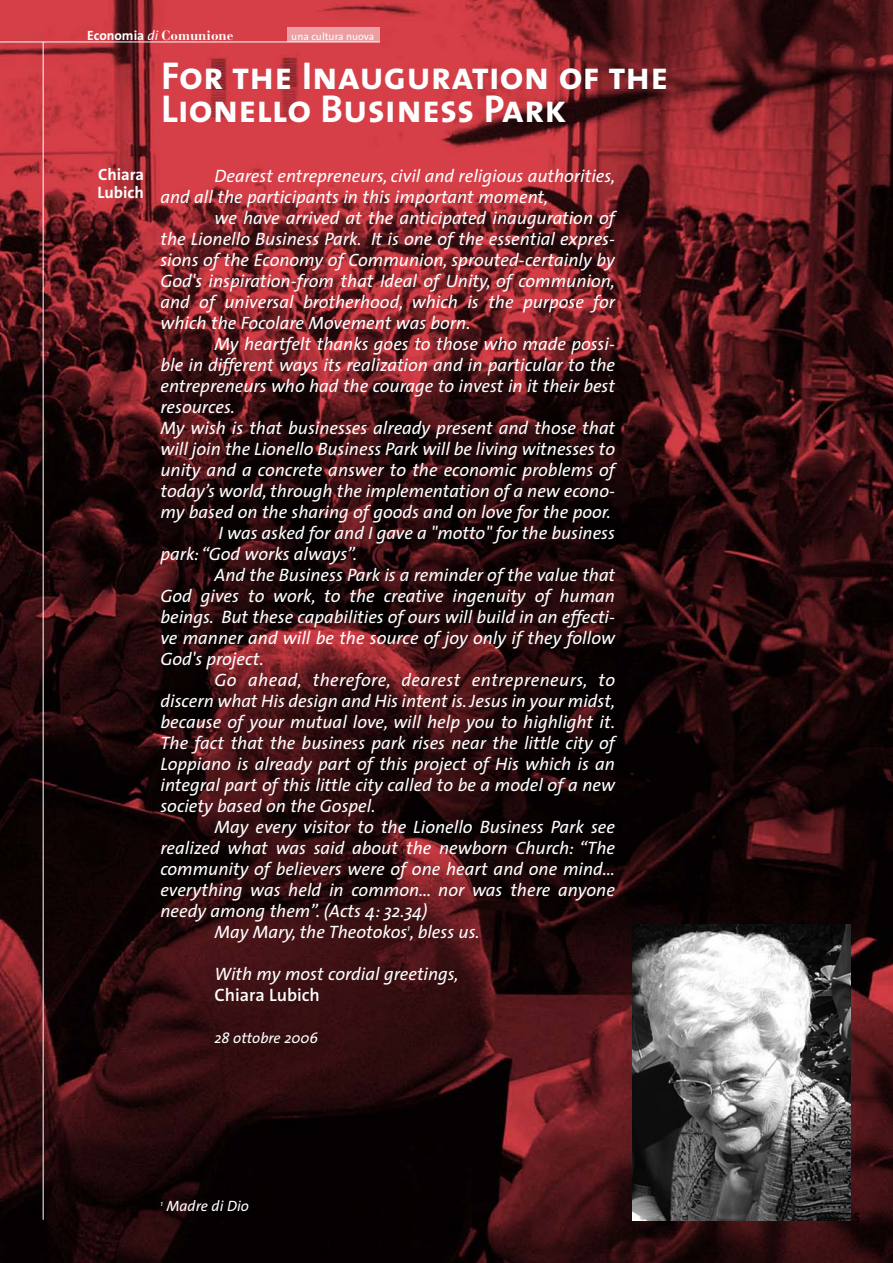
<style>
.page{position:relative;width:893px;height:1263px;background:#fff}
.page>*{position:absolute;margin:0;border:0;box-sizing:border-box;transform-origin:0 0}
.t1{font:39px/33px "The Sans Bold Caps";color:#fff}
.t2{font:italic 18px/21px "The Sans";color:#fff}
.t3{font:italic 18px "The Sans";letter-spacing:.025em;color:#fff}
.t4{font:600 18px "The Sans";color:#fff}
.t5{font:700 16.5px/18px "The Sans";color:#fff}
.t6{font:italic 15px "The Sans";color:#fff}
.t7{font:13.5px "Bauer Bodoni Bold Os F";color:#fff}
.t8{font:13.5px "The Sans";color:#000}
.t9{font:10.5px "The Sans";color:#fff}
.s1{font-family:"The Sans";font-weight:700}
.s2{font-family:"The Sans";font-style:italic}
</style>
<div class="page">
<img style="left:0;top:0;width:892px;height:1263px">
<img style="left:632px;top:925px;width:218px;height:295px">
<hr style="left:43px;top:42px;width:1px;height:1178px;background:#fff">
<div style="left:161px;top:28px;width:219px;height:14px;background:#eb9fa3"></div>
<div style="left:161px;top:28px;width:126px;height:14px;background:#d63f47"></div>
<hr style="left:0;top:42px;width:380px;height:1px;background:#fff">
<p class="t7" style="left:87px;top:30px;width:148px"><span class="s1">Economia</span> <span class="s2">di</span> Comunione</p>
<p class="t9" style="left:291px;top:32px;width:84px">una cultura nuova</p>
<h1 class="t1" style="left:161px;top:59px;width:509px">For the Inauguration of the<br>Lionello Business Park</h1>
<p class="t5" style="left:97px;top:167px;width:48px">Chiara<br>Lubich</p>
<p class="t2" style="left:160px;top:167px;width:456px;text-indent:54px">Dearest entrepreneurs, civil and religious authorities, and all the participants in this important moment,</p>
<p class="t2" style="left:160px;top:209px;width:456px;text-align:justify;text-indent:54px">we have arrived at the anticipated inauguration of the Lionello Business Park. It is one of the essential expres&shy;sions of the Economy of Communion, sprouted-certainly by God's inspiration-from that Ideal of Unity, of communion, and of universal brotherhood, which is the purpose for which the Focolare Movement was born.</p>
<p class="t2" style="left:214px;top:335px;width:402px">My heartfelt thanks goes to those who made possi-</p>
<p class="t2" style="left:160px;top:356px;width:456px">ble in different ways its realization and in particular to the</p>
<p class="t2" style="left:160px;top:377px;width:456px">entrepreneurs who had the courage to invest in it their best</p>
<p class="t2" style="left:160px;top:398px;width:76px">resources.</p>
<p class="t2" style="left:160px;top:419px;width:456px">My wish is that businesses already present and those that</p>
<p class="t2" style="left:160px;top:440px;width:456px">will join the Lionello Business Park will be living witnesses to</p>
<p class="t2" style="left:160px;top:461px;width:456px">unity and a concrete answer to the economic problems of</p>
<p class="t2" style="left:160px;top:482px;width:456px">today’s world, through the implementation of a new econo-</p>
<p class="t2" style="left:160px;top:503px;width:452px">my based on the sharing of goods and on love for the poor.</p>
<p class="t2" style="left:218px;top:524px;width:398px">I was asked for and I gave a "motto" for the business</p>
<p class="t2" style="left:160px;top:545px;width:198px">park: “God works always”.</p>
<p class="t2" style="left:214px;top:566px;width:402px">And the Business Park is a reminder of the value that</p>
<p class="t2" style="left:160px;top:587px;width:456px">God gives to work, to the creative ingenuity of human</p>
<p class="t2" style="left:160px;top:608px;width:456px">beings. But these capabilities of ours will build in an effecti-</p>
<p class="t2" style="left:160px;top:629px;width:456px">ve manner and will be the source of joy only if they follow</p>
<p class="t2" style="left:160px;top:650px;width:105px">God's project.</p>
<p class="t3" style="left:214px;top:673px;width:402px">Go ahead, therefore, dearest entrepreneurs, to</p>
<p class="t2" style="left:160px;top:692px;width:456px">discern what His design and His intent is. Jesus in your midst,</p>
<p class="t2" style="left:160px;top:713px;width:456px">because of your mutual love, will help you to highlight it.</p>
<p class="t2" style="left:160px;top:734px;width:456px">The fact that the business park rises near the little city of</p>
<p class="t2" style="left:160px;top:755px;width:456px">Loppiano is already part of this project of His which is an</p>
<p class="t2" style="left:160px;top:776px;width:456px">integral part of this little city called to be a model of a new</p>
<p class="t2" style="left:160px;top:797px;width:216px">society based on the Gospel.</p>
<p class="t2" style="left:214px;top:818px;width:402px">May every visitor to the Lionello Business Park see</p>
<p class="t2" style="left:160px;top:839px;width:456px">realized what was said about the newborn Church: “The</p>
<p class="t2" style="left:160px;top:860px;width:456px">community of believers were of one heart and one mind...</p>
<p class="t2" style="left:160px;top:881px;width:456px">everything was held in common... nor was there anyone</p>
<p class="t2" style="left:160px;top:902px;width:269px">needy among them”. (Acts 4: 32.34)</p>
<p class="t2" style="left:214px;top:923px;width:266px">May Mary, the Theotokos<sup>1</sup>, bless us.</p>
<p class="t2" style="left:214px;top:965px;width:245px">With my most cordial greetings,</p>
<p class="t4" style="left:214px;top:988px;width:107px">Chiara Lubich</p>
<p class="t6" style="left:214px;top:1032px;width:105px">28 ottobre 2006</p>
<p class="t6" style="left:160px;top:1200px;width:90px"><sup>1</sup> Madre di Dio</p>
<p class="t8" style="left:853px;top:1210px;width:8px">5</p>
</div>
